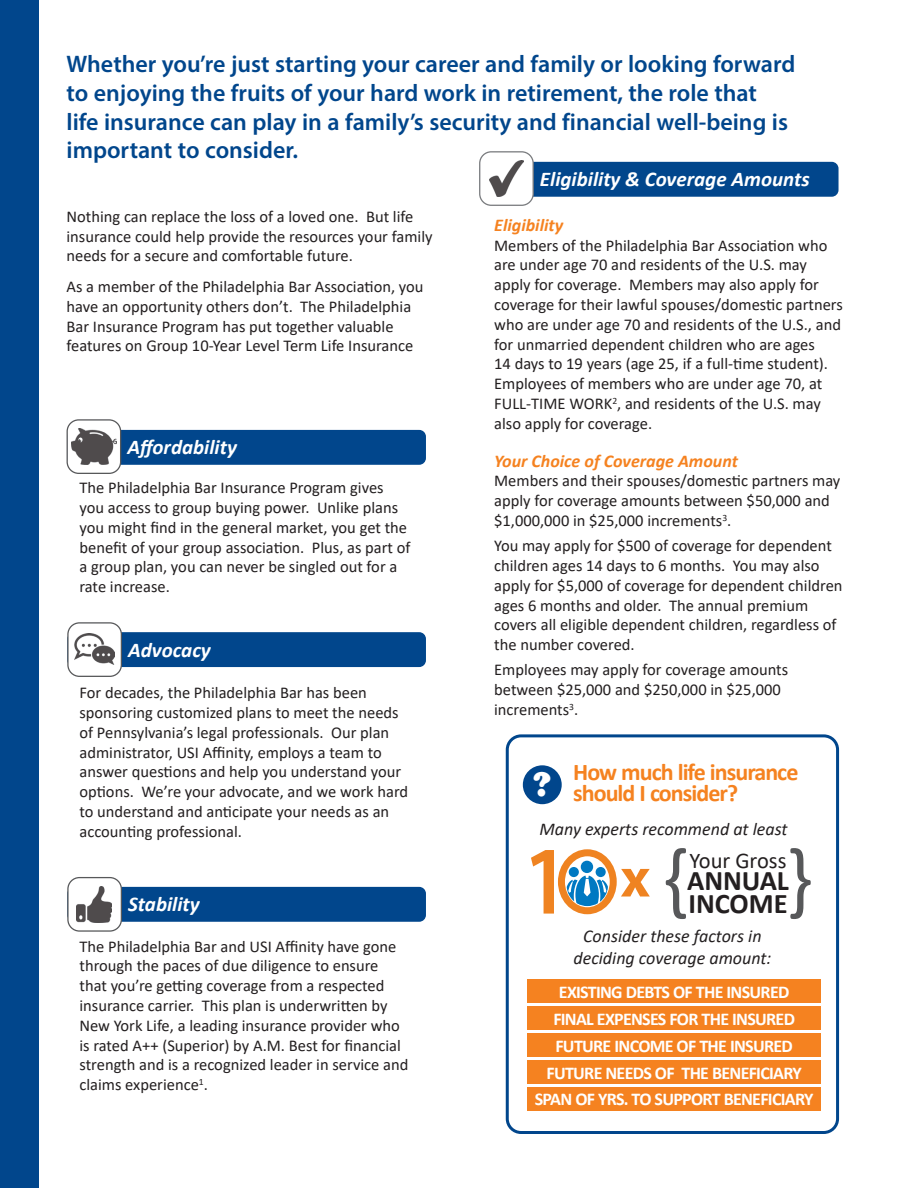
<style>
.page{position:relative;width:918px;height:1188px;background:#fff}
.page>*{position:absolute;margin:0;border:0;box-sizing:border-box;transform-origin:0 0}
.t1{font:84px "Calibri";color:#57585a}
.t2{font:900 36px "Cooper";color:#fff}
.t3{font:700 28.5px "Calibri";color:#231f20}
.SUBHEAD{font:600 24px/28.8px "Myriad Pro";color:#01468c}
.SUBHEAD-2{font:700 24px "Calibri";letter-spacing:-.04em;color:#f58220}
.t4{font:22.5px "Calibri";color:#231f20}
.BODY_COPY{font:italic 700 21px "Calibri";color:#fff}
.SUBHEAD-3{font:700 18px "Calibri";letter-spacing:-.04em;color:#fff}
.t5{font:italic 18px "Calibri";color:#231f20}
.BODY_COPY-2{font:italic 700 18px "Calibri";color:#f58220}
.BODY_COPY-3{font:16.5px/19.8px "Calibri";color:#231f20}
</style>
<div class="page">
<div style="left:0;top:0;width:39px;height:1188px;background:#01468c"></div>
<div style="left:480px;top:162px;width:359px;height:35px;background:#01468c;border-radius:7px"></div>
<div style="left:506px;top:734px;width:333px;height:400px;border:3px solid #01468c;border-radius:14px"></div>
<div style="left:523px;top:765px;width:39px;height:39px;background:#01468c;border-radius:50%"></div>
<svg style="left:567px;top:861px;width:41px;height:45px"></svg>
<div style="left:558px;top:849px;width:59px;height:65px;border:7px solid #ef8321;border-radius:50%"></div>
<svg style="left:531px;top:850px;width:23px;height:64px"></svg>
<svg style="left:621px;top:869px;width:29px;height:28px"></svg>
<div style="left:527px;top:979px;width:294px;height:24px;background:#f58220"></div>
<div style="left:527px;top:1006px;width:294px;height:24px;background:#f58220"></div>
<div style="left:527px;top:1033px;width:294px;height:24px;background:#f58220"></div>
<div style="left:527px;top:1060px;width:294px;height:24px;background:#f58220"></div>
<div style="left:527px;top:1087px;width:294px;height:23px;background:#f58220"></div>
<div style="left:480px;top:152px;width:53px;height:53px;background:#fff;border-radius:11px"></div>
<div style="left:479px;top:151px;width:55px;height:55px;border:1px solid #787a7d;border-radius:11px"></div>
<img style="left:489px;top:160px;width:35px;height:37px">
<div style="left:67px;top:430px;width:359px;height:35px;background:#01468c;border-radius:7px"></div>
<div style="left:67px;top:420px;width:54px;height:53px;background:#fff;border-radius:11px"></div>
<div style="left:67px;top:419px;width:54px;height:55px;border:1px solid #57585a;border-radius:11px"></div>
<img style="left:71px;top:429px;width:45px;height:36px">
<div style="left:67px;top:632px;width:359px;height:35px;background:#01468c;border-radius:7px"></div>
<div style="left:68px;top:623px;width:53px;height:53px;background:#fff;border-radius:11px"></div>
<div style="left:67px;top:622px;width:55px;height:55px;border:1px solid #57585a;border-radius:11px"></div>
<img style="left:74px;top:633px;width:41px;height:32px">
<div style="left:67px;top:887px;width:359px;height:35px;background:#01468c;border-radius:7px"></div>
<div style="left:68px;top:878px;width:53px;height:53px;background:#fff;border-radius:11px"></div>
<div style="left:67px;top:877px;width:55px;height:55px;border:1px solid #57585a;border-radius:11px"></div>
<img style="left:76px;top:886px;width:36px;height:36px">
<p class="SUBHEAD" style="left:67px;top:49px;width:730px">Whether you’re just starting your career and family or looking forward to enjoying the fruits of your hard work in retirement, the role that<br>life insurance can play in a family’s security and financial well-being is important to consider.</p>
<p class="BODY_COPY-3" style="left:67px;top:206px;width:368px">Nothing can replace the loss of a loved one. But life insurance could help provide the resources your family needs for a secure and comfortable future.</p>
<p class="BODY_COPY-3" style="left:67px;top:276px;width:359px">As a member of the Philadelphia Bar Association, you have an opportunity others don’t. The Philadelphia Bar Insurance Program has put together valuable features on Group 10-Year Level Term Life Insurance</p>
<p class="BODY_COPY" style="left:127px;top:433px;width:111px">Affordability</p>
<p class="BODY_COPY-3" style="left:80px;top:477px;width:333px">The Philadelphia Bar Insurance Program gives you access to group buying power. Unlike plans you might find in the general market, you get the benefit of your group association. Plus, as part of a group plan, you can never be singled out for a rate increase.</p>
<p class="BODY_COPY" style="left:128px;top:635px;width:84px">Advocacy</p>
<p class="BODY_COPY-3" style="left:80px;top:682px;width:330px">For decades, the Philadelphia Bar has been sponsoring customized plans to meet the needs of Pennsylvania’s legal professionals. Our plan administrator, USI Affinity, employs a team to answer questions and help you understand your options. We’re your advocate, and we work hard to understand and anticipate your needs as an accounting professional.</p>
<p class="BODY_COPY" style="left:128px;top:890px;width:73px">Stability</p>
<p class="BODY_COPY-3" style="left:80px;top:936px;width:330px">The Philadelphia Bar and USI Affinity have gone through the paces of due diligence to ensure that you’re getting coverage from a respected insurance carrier. This plan is underwritten by New York Life, a leading insurance provider who is rated A++ (Superior) by A.M. Best for financial strength and is a recognized leader in service and claims experience<sup>1</sup>.</p>
<p class="BODY_COPY" style="left:540px;top:165px;width:271px">Eligibility &amp; Coverage Amounts</p>
<p class="BODY_COPY-2" style="left:494px;top:212px;width:71px">Eligibility</p>
<p class="BODY_COPY-3" style="left:494px;top:235px;width:350px">Members of the Philadelphia Bar Association who are under age 70 and residents of the U.S. may apply for coverage. Members may also apply for coverage for their lawful spouses/domestic partners who are under age 70 and residents of the U.S., and for unmarried dependent children who are ages<br>14 days to 19 years (age 25, if a full-time student).<br>Employees of members who are under age 70, at FULL-TIME WORK<sup>2</sup>, and residents of the U.S. may also apply for coverage.</p>
<p class="BODY_COPY-2" style="left:494px;top:448px;width:245px">Your Choice of Coverage Amount</p>
<p class="BODY_COPY-3" style="left:494px;top:471px;width:348px">Members and their spouses/domestic partners may apply for coverage amounts between $50,000 and $1,000,000 in $25,000 increments<sup>3</sup>.</p>
<p class="BODY_COPY-3" style="left:494px;top:535px;width:350px">You may apply for $500 of coverage for dependent children ages 14 days to 6 months. You may also apply for $5,000 of coverage for dependent children ages 6 months and older. The annual premium covers all eligible dependent children, regardless of the number covered.</p>
<p class="BODY_COPY-3" style="left:494px;top:660px;width:296px">Employees may apply for coverage amounts between $25,000 and $250,000 in $25,000 increments<sup>3</sup>.</p>
<p class="SUBHEAD-2" style="left:573px;top:755px;width:227px">How much life insurance</p>
<p class="t2" style="left:534px;top:763px;width:19px">?</p>
<p class="SUBHEAD-2" style="left:573px;top:776px;width:166px">should I consider?</p>
<p class="t5" style="left:540px;top:817px;width:250px">Many experts recommend at least</p>
<p class="t4" style="left:690px;top:845px;width:99px">Your Gross</p>
<p class="t3" style="left:687px;top:861px;width:103px">ANNUAL</p>
<p class="t1" style="left:662px;top:820px;width:28px">{</p>
<p class="t1" style="left:786px;top:820px;width:28px">}</p>
<p class="t3" style="left:688px;top:883px;width:101px">INCOME</p>
<p class="t5" style="left:583px;top:923px;width:180px">Consider these factors in</p>
<p class="t5" style="left:574px;top:945px;width:199px">deciding coverage amount:</p>
<p class="SUBHEAD-3" style="left:559px;top:979px;width:232px">EXISTING DEBTS OF THE INSURED</p>
<p class="SUBHEAD-3" style="left:553px;top:1006px;width:243px">FINAL EXPENSES FOR THE INSURED</p>
<p class="SUBHEAD-3" style="left:555px;top:1033px;width:239px">FUTURE INCOME OF THE INSURED</p>
<p class="SUBHEAD-3" style="left:546px;top:1060px;width:257px">FUTURE NEEDS OF THE BENEFICIARY</p>
<p class="SUBHEAD-3" style="left:535px;top:1087px;width:280px">SPAN OF YRS. TO SUPPORT BENEFICIARY</p>
</div>
